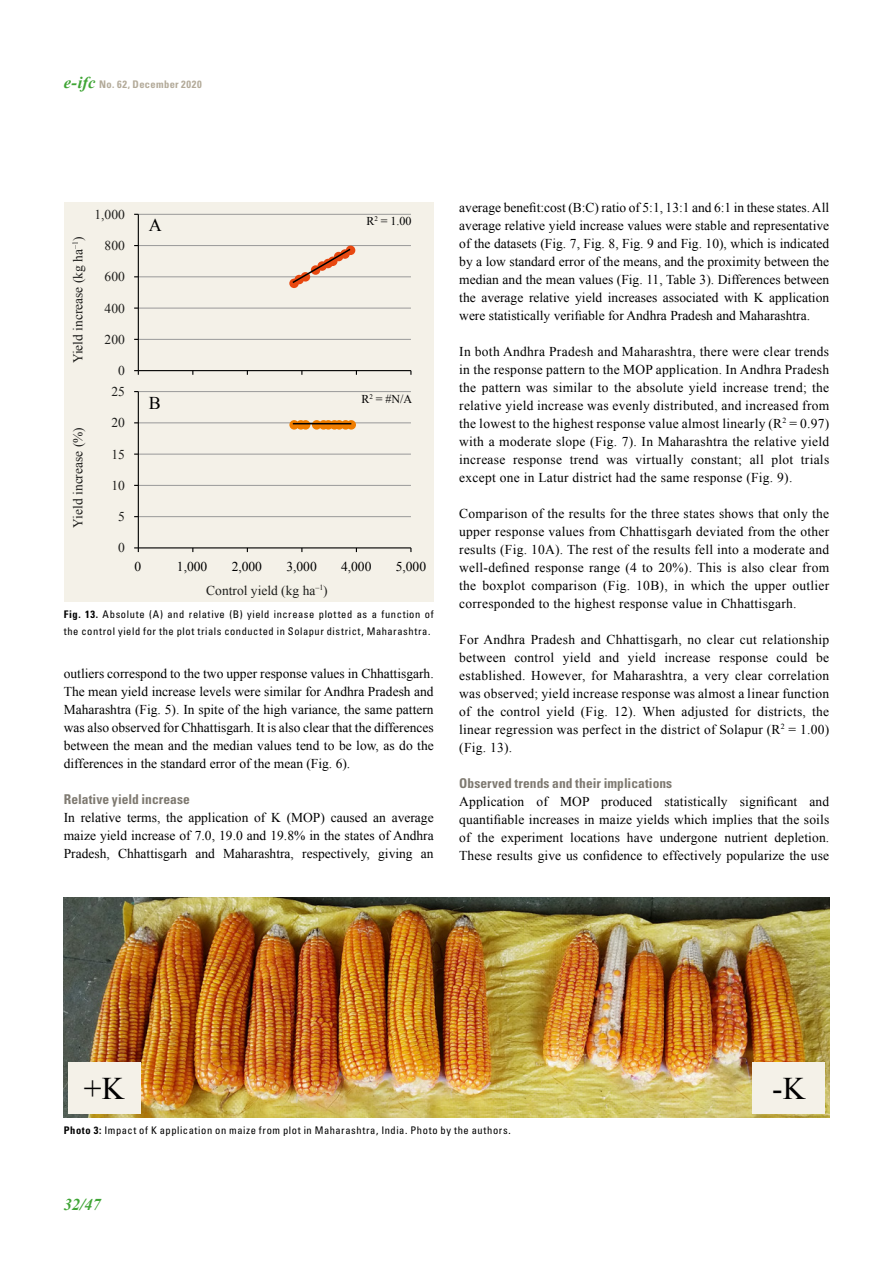
<style>
.page{position:relative;width:893px;height:1263px;background:#fff}
.page>*{position:absolute;margin:0;border:0;box-sizing:border-box;transform-origin:0 0}
.t1{font:31.5px "Times New Roman";color:#000}
.t2{font:18px "Times New Roman";color:#000}
.t3{font:italic 700 16.5px "Times New Roman";color:#3fa535}
.t4{font:13.5px/18px "Times New Roman";letter-spacing:.01em;color:#000;text-align:justify}
.t5{font:13.5px "Times New Roman";color:#1d1d1b}
.t6{font:700 condensed 13.5px "Univers LT Std";letter-spacing:.005em;color:#7e7970}
.t7{font:12px "Times New Roman";color:#000}
.t8{font:condensed 10.5px/16.5px "Univers LT Pro";letter-spacing:.055em;color:#000}
.t9{font:700 condensed 10.5px "Univers LT Std";letter-spacing:.035em;color:#b3aa99}
.s1{font-family:"Times New Roman";font-style:italic;font-stretch:normal;font-size:16.5px;color:#3fa535}
.s2{font-family:"Univers LT Std";font-weight:700}
</style>
<div class="page">
<div style="left:64px;top:380px;width:370px;height:222px;background:#f4f1e8"></div>
<hr style="left:138px;top:547px;width:273px;height:1px;background:#000">
<hr style="left:138px;top:422px;width:273px;height:1px;background:#999">
<hr style="left:138px;top:454px;width:273px;height:1px;background:#999">
<hr style="left:138px;top:485px;width:273px;height:1px;background:#999">
<hr style="left:138px;top:516px;width:273px;height:1px;background:#999">
<hr style="left:138px;top:391px;width:273px;height:1px;background:#999">
<svg style="left:289px;top:420px;width:10px;height:10px"></svg>
<svg style="left:296px;top:420px;width:10px;height:10px"></svg>
<svg style="left:301px;top:420px;width:9px;height:10px"></svg>
<svg style="left:312px;top:420px;width:9px;height:10px"></svg>
<svg style="left:319px;top:420px;width:9px;height:10px"></svg>
<svg style="left:324px;top:420px;width:9px;height:10px"></svg>
<svg style="left:330px;top:420px;width:9px;height:10px"></svg>
<svg style="left:334px;top:420px;width:10px;height:10px"></svg>
<svg style="left:341px;top:420px;width:9px;height:10px"></svg>
<svg style="left:346px;top:420px;width:10px;height:10px"></svg>
<hr style="left:293px;top:423px;width:58px;height:1px;background:#000">
<hr style="left:138px;top:392px;width:1px;height:156px;background:#000">
<svg style="left:134px;top:547px;width:5px;height:5px"></svg>
<div style="left:64px;top:202px;width:370px;height:179px;background:#f4f1e8"></div>
<hr style="left:138px;top:370px;width:273px;height:1px;background:#000">
<hr style="left:138px;top:245px;width:273px;height:1px;background:#999">
<hr style="left:138px;top:276px;width:273px;height:1px;background:#999">
<hr style="left:138px;top:308px;width:273px;height:1px;background:#999">
<hr style="left:138px;top:339px;width:273px;height:1px;background:#999">
<hr style="left:138px;top:214px;width:273px;height:1px;background:#999">
<div style="left:289px;top:279px;width:10px;height:9px;background:#e84810;border-radius:50%"></div>
<div style="left:346px;top:246px;width:9px;height:9px;background:#e84810;border-radius:50%"></div>
<svg style="left:291px;top:248px;width:61px;height:37px"></svg>
<hr style="left:138px;top:214px;width:1px;height:157px;background:#000">
<svg style="left:134px;top:370px;width:5px;height:5px"></svg>
<img style="left:64px;top:897px;width:765px;height:220px">
<div style="left:68px;top:1062px;width:72px;height:51px;background:#f4f1e8"></div>
<div style="left:753px;top:1062px;width:72px;height:51px;background:#f4f1e8"></div>
<p class="t9" style="left:64px;top:78px;width:140px"><span class="s1">e-ifc</span> No. 62, December 2020</p>
<p class="t5" style="left:69px;top:363px;width:128px;rotate:-90deg">Yield increase (kg ha<sup>–1</sup>)</p>
<p class="t5" style="left:69px;top:528px;width:102px;rotate:-90deg">Yield increase (%)</p>
<p class="t5" style="left:94px;top:205px;width:32px">1,000</p>
<p class="t5" style="left:105px;top:236px;width:22px">800</p>
<p class="t5" style="left:105px;top:268px;width:22px">600</p>
<p class="t5" style="left:105px;top:299px;width:22px">400</p>
<p class="t5" style="left:105px;top:330px;width:22px">200</p>
<p class="t5" style="left:118px;top:362px;width:8px">0</p>
<p class="t5" style="left:111px;top:382px;width:15px">25</p>
<p class="t5" style="left:111px;top:414px;width:15px">20</p>
<p class="t5" style="left:111px;top:445px;width:15px">15</p>
<p class="t5" style="left:111px;top:476px;width:15px">10</p>
<p class="t5" style="left:118px;top:508px;width:8px">5</p>
<p class="t5" style="left:118px;top:539px;width:8px">0</p>
<h2 class="t2" style="left:149px;top:213px;width:14px">A</h2>
<p class="t7" style="left:366px;top:212px;width:47px">R<sup>2</sup> = 1.00</p>
<h2 class="t2" style="left:149px;top:390px;width:14px">B</h2>
<p class="t7" style="left:361px;top:391px;width:52px">R<sup>2</sup> = #N/A</p>
<p class="t4" style="left:135px;top:557px;width:8px">0</p>
<p class="t4" style="left:177px;top:557px;width:32px">1,000</p>
<p class="t4" style="left:232px;top:557px;width:32px">2,000</p>
<p class="t4" style="left:286px;top:557px;width:32px">3,000</p>
<p class="t4" style="left:341px;top:557px;width:32px">4,000</p>
<p class="t4" style="left:396px;top:557px;width:32px">5,000</p>
<p class="t5" style="left:206px;top:581px;width:123px">Control yield (kg ha<sup>–1</sup>)</p>
<p class="t8" style="left:64px;top:606px;width:371px"><span class="s2">Fig. 13.</span> Absolute (A) and relative (B) yield increase plotted as a function of the control yield for the plot trials conducted in Solapur district, Maharashtra.</p>
<p class="t4" style="left:64px;top:664px;width:371px">outliers correspond to the two upper response values in Chhattisgarh.<br>The mean yield increase levels were similar for Andhra Pradesh and Maharashtra (Fig. 5). In spite of the high variance, the same pattern was also observed for Chhattisgarh. It is also clear that the differences between the mean and the median values tend to be low, as do the differences in the standard error of the mean (Fig. 6).</p>
<p class="t6" style="left:64px;top:791px;width:128px">Relative yield increase</p>
<p class="t4" style="left:64px;top:808px;width:371px">In relative terms, the application of K (MOP) caused an average maize yield increase of 7.0, 19.0 and 19.8% in the states of Andhra Pradesh, Chhattisgarh and Maharashtra, respectively, giving an</p>
<p class="t4" style="left:459px;top:198px;width:371px">average benefit:cost (B:C) ratio of 5:1, 13:1 and 6:1 in these states. All average relative yield increase values were stable and representative of the datasets (Fig. 7, Fig. 8, Fig. 9 and Fig. 10), which is indicated by a low standard error of the means, and the proximity between the median and the mean values (Fig. 11, Table 3). Differences between the average relative yield increases associated with K application were statistically verifiable for Andhra Pradesh and Maharashtra.</p>
<p class="t4" style="left:459px;top:342px;width:372px">In both Andhra Pradesh and Maharashtra, there were clear trends in the response pattern to the MOP application. In Andhra Pradesh the pattern was similar to the absolute yield increase trend; the relative yield increase was evenly distributed, and increased from the lowest to the highest response value almost linearly (R<sup>2</sup> = 0.97) with a moderate slope (Fig. 7). In Maharashtra the relative yield increase response trend was virtually constant; all plot trials except one in Latur district had the same response (Fig. 9).</p>
<p class="t4" style="left:459px;top:504px;width:371px">Comparison of the results for the three states shows that only the upper response values from Chhattisgarh deviated from the other results (Fig. 10A). The rest of the results fell into a moderate and well-defined response range (4 to 20%). This is also clear from the boxplot comparison (Fig. 10B), in which the upper outlier corresponded to the highest response value in Chhattisgarh.</p>
<p class="t4" style="left:459px;top:630px;width:372px">For Andhra Pradesh and Chhattisgarh, no clear cut relationship between control yield and yield increase response could be established. However, for Maharashtra, a very clear correlation was observed; yield increase response was almost a linear function of the control yield (Fig. 12). When adjusted for districts, the linear regression was perfect in the district of Solapur (R<sup>2</sup> = 1.00) (Fig. 13).</p>
<p class="t6" style="left:459px;top:775px;width:215px">Observed trends and their implications</p>
<p class="t4" style="left:459px;top:792px;width:371px">Application of MOP produced statistically significant and quantifiable increases in maize yields which implies that the soils of the experiment locations have undergone nutrient depletion.<br>These results give us confidence to effectively popularize the use</p>
<h1 class="t1" style="left:84px;top:1067px;width:42px">+K</h1>
<h1 class="t1" style="left:772px;top:1067px;width:35px">-K</h1>
<p class="t8" style="left:64px;top:1121px;width:449px"><span class="s2">Photo 3:</span> Impact of K application on maize from plot in Maharashtra, India. Photo by the authors.</p>
<p class="t3" style="left:64px;top:1193px;width:38px">32/47</p>
</div>
